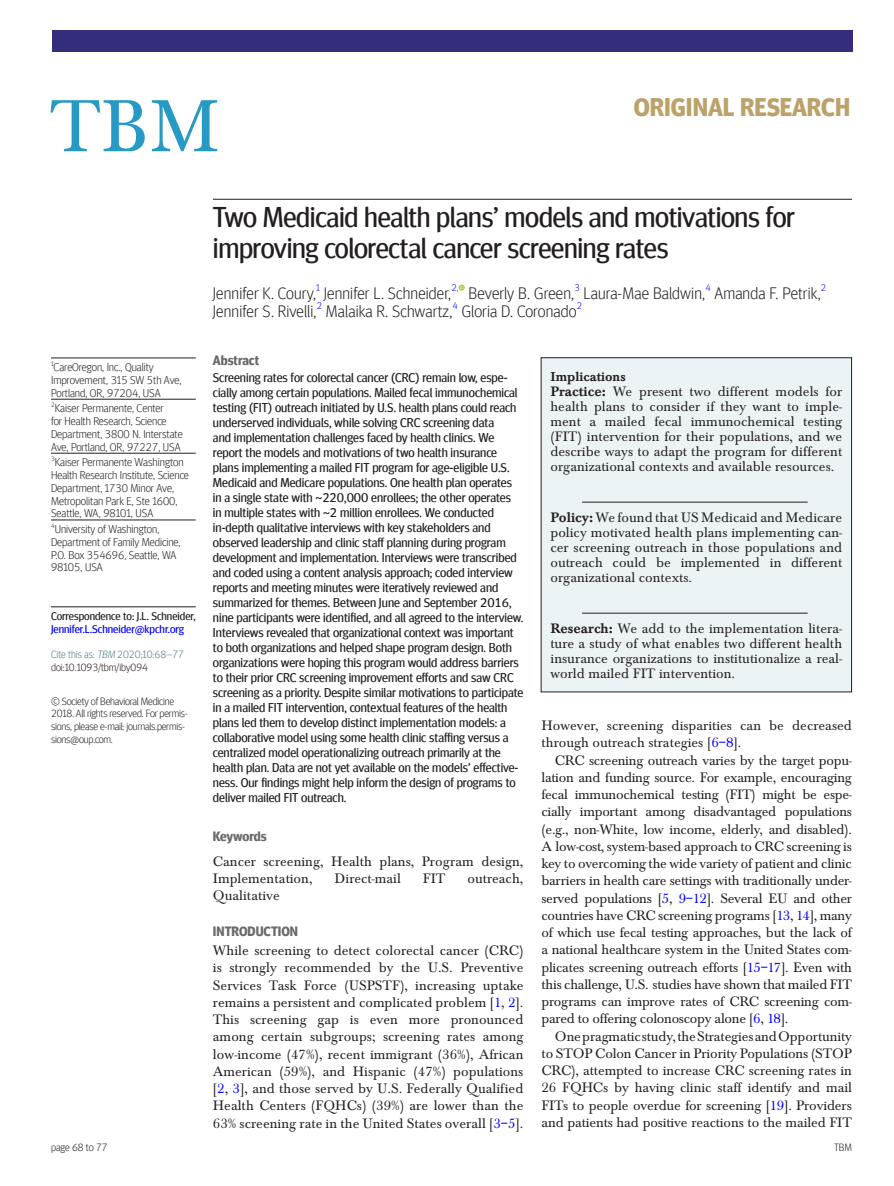
<style>
.page{position:relative;width:894px;height:1186px;background:#fff}
.page>*{position:absolute;margin:0;border:0;box-sizing:border-box;transform-origin:0 0}
.t1{font:76.5px "Baskerville EF";color:#269ac5}
.t2{font:28.5px/31.5px "Meta Headline Offc";letter-spacing:-.01em;color:#231f20}
.t3{font:700 25.5px "Meta Headline Offc";color:#bca26a}
.t4{font:300 16.5px "Meta Headline Offc";letter-spacing:.01em;color:#231f20}
.t5{font:14.25px/17.2px "Baskerville EF";color:#231f20;text-align:justify}
.t6{font:700 13.5px "Meta Headline Offc";color:#6b6a68}
.t7{font:500 13.5px "Baskerville EF";color:#231f20}
.t8{font:12.75px/15px "Meta Headline Offc";color:#231f20}
.t9{font:300 11.25px/12.8px "Meta Headline Offc";color:#231f20}
.t10{font:11.25px "Meta Headline Offc";color:#231f20}
.t11{font:11.25px "Meta Headline Offc";color:#00f}
.t12{font:300 10.5px/12.8px "Meta Headline Offc";letter-spacing:-.015em;color:#231f20}
.t13{font:300 10.5px/12.8px "Meta Headline Offc";color:#4f788a}
.t14{font:300 9.6px "Meta Headline Offc";color:#00f}
.t15{font:300 6.6px "Meta Headline Offc";color:#231f20}
.s1{font-style:italic}
.s2{color:#231f20}
.s3{font-weight:500}
.s4{color:#00f}
</style>
<div class="page">
<div style="left:52px;top:30px;width:800px;height:21px;background:#332d7b"></div>
<hr style="left:213px;top:199px;width:638px;height:1px;background:#231f20">
<svg style="left:458px;top:285px;width:6px;height:6px"></svg>
<div style="left:541px;top:358px;width:310px;height:334px;background:#ebf3f6"></div>
<hr style="left:581px;top:502px;width:226px;height:1px;background:#231f20">
<hr style="left:581px;top:613px;width:226px;height:1px;background:#231f20">
<hr style="left:51px;top:358px;width:145px;height:1px;background:#231f20">
<hr style="left:51px;top:399px;width:145px;height:1px;background:#231f20">
<hr style="left:51px;top:453px;width:145px;height:1px;background:#231f20">
<hr style="left:51px;top:520px;width:145px;height:1px;background:#231f20">
<hr style="left:51px;top:606px;width:145px;height:1px;background:#231f20">
<h1 class="t1" style="left:50px;top:84px;width:171px">TBM</h1>
<h3 class="t3" style="left:633px;top:92px;width:218px">ORIGINAL RESEARCH</h3>
<p class="t15" style="left:51px;top:359px;width:4px">1</p>
<p class="t9" style="left:51px;top:361px;width:132px">CareOregon, Inc., Quality<br>Improvement, 315 SW 5th Ave,<br>Portland, OR, 97204, USA</p>
<p class="t15" style="left:51px;top:401px;width:5px">2</p>
<p class="t9" style="left:51px;top:402px;width:133px;text-indent:4px">Kaiser Permanente, Center<br>for Health Research, Science<br>Department, 3800 N. Interstate<br>Ave, Portland, OR, 97227, USA</p>
<p class="t15" style="left:51px;top:455px;width:5px">3</p>
<p class="t9" style="left:51px;top:456px;width:139px;text-indent:4px">Kaiser Permanente Washington<br>Health Research Institute, Science<br>Department, 1730 Minor Ave,<br>Metropolitan Park E, Ste 1600,<br>Seattle, WA, 98101, USA</p>
<p class="t15" style="left:51px;top:521px;width:5px">4</p>
<p class="t9" style="left:51px;top:523px;width:131px;text-indent:4px">University of Washington,<br>Department of Family Medicine,<br>P.O. Box 354696, Seattle, WA<br>98105, USA</p>
<p class="t10" style="left:51px;top:609px;width:146px">Correspondence to: J.L. Schneider,</p>
<p class="t11" style="left:51px;top:622px;width:134px">Jennifer.L.Schneider@kpchr.org</p>
<p class="t13" style="left:51px;top:648px;width:134px">Cite this as: <span class="s1">TBM</span> 2020;10:68–77 <span class="s2">doi:10.1093/tbm/iby094</span></p>
<p class="t12" style="left:51px;top:694px;width:138px">© Society of Behavioral Medicine<br>2018. All rights reserved. For permis&shy;sions, please e-mail: journals.permis&shy;sions@oup.com.</p>
<h2 class="t2" style="left:213px;top:202px;width:583px">Two Medicaid health plans’ models and motivations for improving colorectal cancer screening rates</h2>
<p class="t4" style="left:213px;top:283px;width:105px">Jennifer K. Coury,</p>
<p class="t14" style="left:316px;top:282px;width:5px">1</p>
<p class="t4" style="left:324px;top:283px;width:129px">Jennifer L. Schneider,</p>
<p class="t14" style="left:451px;top:282px;width:9px">2<span class="s2">,</span></p>
<p class="t4" style="left:468px;top:283px;width:107px">Beverly B. Green,</p>
<p class="t14" style="left:574px;top:282px;width:7px">3</p>
<p class="t4" style="left:583px;top:283px;width:123px">Laura-Mae Baldwin,</p>
<p class="t14" style="left:705px;top:282px;width:7px">4</p>
<p class="t4" style="left:714px;top:283px;width:108px">Amanda F. Petrik,</p>
<p class="t14" style="left:820px;top:282px;width:7px">2</p>
<p class="t4" style="left:213px;top:301px;width:105px">Jennifer S. Rivelli,</p>
<p class="t14" style="left:316px;top:300px;width:7px">2</p>
<p class="t4" style="left:326px;top:301px;width:128px">Malaika R. Schwartz,</p>
<p class="t14" style="left:452px;top:300px;width:7px">4</p>
<p class="t4" style="left:461px;top:301px;width:116px">Gloria D. Coronado</p>
<p class="t14" style="left:576px;top:300px;width:7px">2</p>
<p class="t6" style="left:213px;top:353px;width:48px">Abstract</p>
<p class="t8" style="left:213px;top:370px;width:312px">Screening rates for colorectal cancer (CRC) remain low, espe&shy;cially among certain populations. Mailed fecal immunochemical testing (FIT) outreach initiated by U.S. health plans could reach underserved individuals, while solving CRC screening data<br>and implementation challenges faced by health clinics. We report the models and motivations of two health insurance plans implementing a mailed FIT program for age-eligible U.S.<br>Medicaid and Medicare populations. One health plan operates in a single state with ~220,000 enrollees; the other operates<br>in multiple states with ~2 million enrollees. We conducted in-depth qualitative interviews with key stakeholders and observed leadership and clinic staff planning during program development and implementation. Interviews were transcribed and coded using a content analysis approach; coded interview reports and meeting minutes were iteratively reviewed and summarized for themes. Between June and September 2016, nine participants were identified, and all agreed to the interview.<br>Interviews revealed that organizational context was important to both organizations and helped shape program design. Both organizations were hoping this program would address barriers to their prior CRC screening improvement efforts and saw CRC screening as a priority. Despite similar motivations to participate in a mailed FIT intervention, contextual features of the health plans led them to develop distinct implementation models: a collaborative model using some health clinic staffing versus a centralized model operationalizing outreach primarily at the health plan. Data are not yet available on the models’ effective&shy;ness. Our findings might help inform the design of programs to deliver mailed FIT outreach.</p>
<p class="t6" style="left:213px;top:828px;width:55px">Keywords</p>
<p class="t5" style="left:213px;top:853px;width:312px">Cancer screening, Health plans, Program design,<br>Implementation,</p>
<p class="t7" style="left:550px;top:369px;width:77px">Implications</p>
<p class="t5" style="left:550px;top:384px;width:293px;line-height:15px"><span class="s3">Practice:</span> We present two different models for health plans to consider if they want to imple&shy;ment a mailed fecal immunochemical testing (FIT) intervention for their populations, and we describe ways to adapt the program for different organizational contexts and available resources.</p>
<p class="t5" style="left:550px;top:510px;width:293px;line-height:15px"><span class="s3">Policy:</span> We found that US Medicaid and Medicare policy motivated health plans implementing can&shy;cer screening outreach in those populations and outreach could be implemented in different organizational contexts.</p>
<p class="t5" style="left:550px;top:621px;width:293px;line-height:15px"><span class="s3">Research:</span> We add to the implementation litera&shy;ture a study of what enables two different health insurance organizations to institutionalize a real&shy;world mailed FIT intervention.</p>
<p class="t5" style="left:541px;top:717px;width:312px">However, screening disparities can be decreased through outreach strategies [<span class="s4">6–8</span>].</p>
<p class="t5" style="left:541px;top:752px;width:312px;text-indent:13px">CRC screening outreach varies by the target popu&shy;lation and funding source. For example, encouraging fecal immunochemical testing (FIT) might be espe&shy;cially important among disadvantaged populations (e.g., non-White, low income, elderly, and disabled).<br>A low-cost, system-based approach to CRC screening is key to overcoming the wide variety of patient and clinic barriers in health care settings with traditionally under&shy;served populations [<span class="s4">5</span>, <span class="s4">9–12</span>]. Several EU and other countries have CRC screening programs [<span class="s4">13</span>, <span class="s4">14</span>], many of which use fecal testing approaches, but the lack of a national healthcare system in the United States com&shy;plicates screening outreach efforts [<span class="s4">15–17</span>]. Even with this challenge, U.S. studies have shown that mailed FIT programs can improve rates of CRC screening com&shy;pared to offering colonoscopy alone [<span class="s4">6</span>, <span class="s4">18</span>].</p>
<p class="t5" style="left:541px;top:1028px;width:312px;text-indent:13px">One pragmatic study, the Strategies and Opportunity to STOP Colon Cancer in Priority Populations (STOP CRC), attempted to increase CRC screening rates in 26 FQHCs by having clinic staff identify and mail FITs to people overdue for screening [<span class="s4">19</span>]. Providers and patients had positive reactions to the mailed FIT</p>
<p class="t5" style="left:334px;top:870px;width:68px">Direct-mail</p>
<p class="t5" style="left:423px;top:870px;width:24px">FIT</p>
<p class="t5" style="left:467px;top:870px;width:57px">outreach,</p>
<p class="t5" style="left:213px;top:887px;width:68px">Qualitative</p>
<p class="t6" style="left:213px;top:923px;width:87px">INTRODUCTION</p>
<p class="t5" style="left:213px;top:942px;width:312px">While screening to detect colorectal cancer (CRC) is strongly recommended by the U.S. Preventive Services Task Force (USPSTF), increasing uptake remains a persistent and complicated problem [<span class="s4">1</span>, <span class="s4">2</span>].<br>This screening gap is even more pronounced among certain subgroups; screening rates among low-income (47%), recent immigrant (36%), African American (59%), and Hispanic (47%) populations [<span class="s4">2</span>, <span class="s4">3</span>], and those served by U.S. Federally Qualified Health Centers (FQHCs) (39%) are lower than the 63% screening rate in the United States overall [<span class="s4">3–5</span>].</p>
<p class="t12" style="left:51px;top:1140px;width:58px">page 68 to 77</p>
<p class="t12" style="left:833px;top:1140px;width:19px">TBM</p>
</div>
